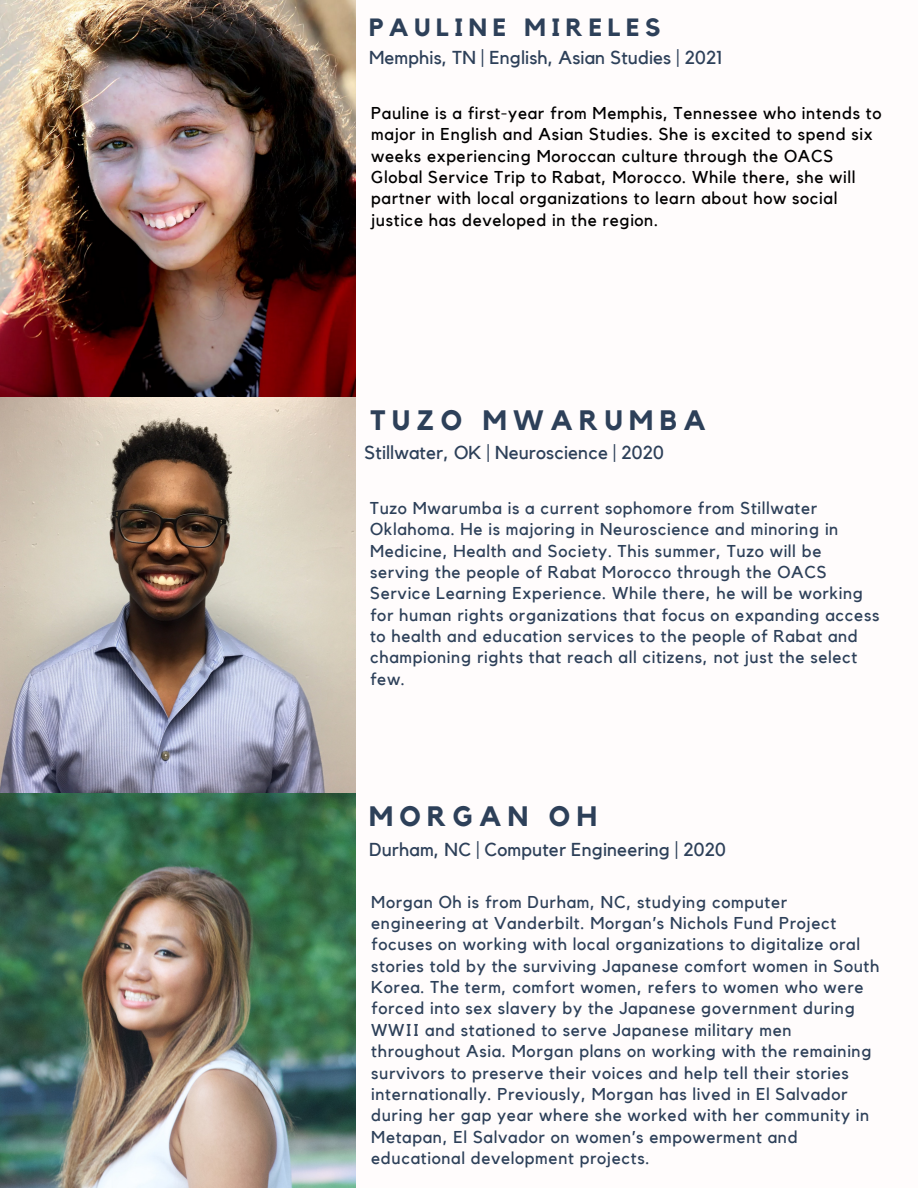
<style>
.page{position:relative;width:918px;height:1188px;background:#fff}
.page>*{position:absolute;margin:0;border:0;box-sizing:border-box;transform-origin:0 0}
.t1{font:700 28.05px "Kollektif";letter-spacing:.23em;color:#2d4059}
.t2{font:700 24.9px "Kollektif";letter-spacing:.23em;color:#2d4059}
.t3{font:18.75px "Kollektif";letter-spacing:.01em;color:#2d4059}
.t4{font:17.1px/21.3px "Kollektif";letter-spacing:.04em;color:#2d4059}
.t5{font:17.1px/21.3px "Kollektif";letter-spacing:.04em;color:#000}
</style>
<div class="page">
<img style="left:0;top:0;width:356px;height:1188px">
<h2 class="t2" style="left:369px;top:16px;width:293px">PAULINE MIRELES</h2>
<p class="t3" style="left:369px;top:49px;width:355px">Memphis, TN | English, Asian Studies | 2021</p>
<p class="t5" style="left:371px;top:103px;width:512px">Pauline is a first-year from Memphis, Tennessee who intends to major in English and Asian Studies. She is excited to spend six weeks experiencing Moroccan culture through the OACS Global Service Trip to Rabat, Morocco. While there, she will partner with local organizations to learn about how social justice has developed in the region.</p>
<h1 class="t1" style="left:370px;top:407px;width:337px">TUZO MWARUMBA</h1>
<p class="t3" style="left:364px;top:444px;width:301px">Stillwater, OK | Neuroscience | 2020</p>
<p class="t4" style="left:370px;top:498px;width:511px">Tuzo Mwarumba is a current sophomore from Stillwater Oklahoma. He is majoring in Neuroscience and minoring in Medicine, Health and Society. This summer, Tuzo will be serving the people of Rabat Morocco through the OACS Service Learning Experience. While there, he will be working for human rights organizations that focus on expanding access to health and education services to the people of Rabat and championing rights that reach all citizens, not just the select few.</p>
<h1 class="t1" style="left:369px;top:803px;width:229px">MORGAN OH</h1>
<p class="t3" style="left:369px;top:841px;width:359px">Durham, NC | Computer Engineering | 2020</p>
<p class="t4" style="left:371px;top:892px;width:510px">Morgan Oh is from Durham, NC, studying computer engineering at Vanderbilt. Morgan’s Nichols Fund Project focuses on working with local organizations to digitalize oral stories told by the surviving Japanese comfort women in South Korea. The term, comfort women, refers to women who were forced into sex slavery by the Japanese government during WWII and stationed to serve Japanese military men throughout Asia. Morgan plans on working with the remaining survivors to preserve their voices and help tell their stories internationally. Previously, Morgan has lived in El Salvador during her gap year where she worked with her community in Metapan, El Salvador on women’s empowerment and educational development projects.</p>
</div>
